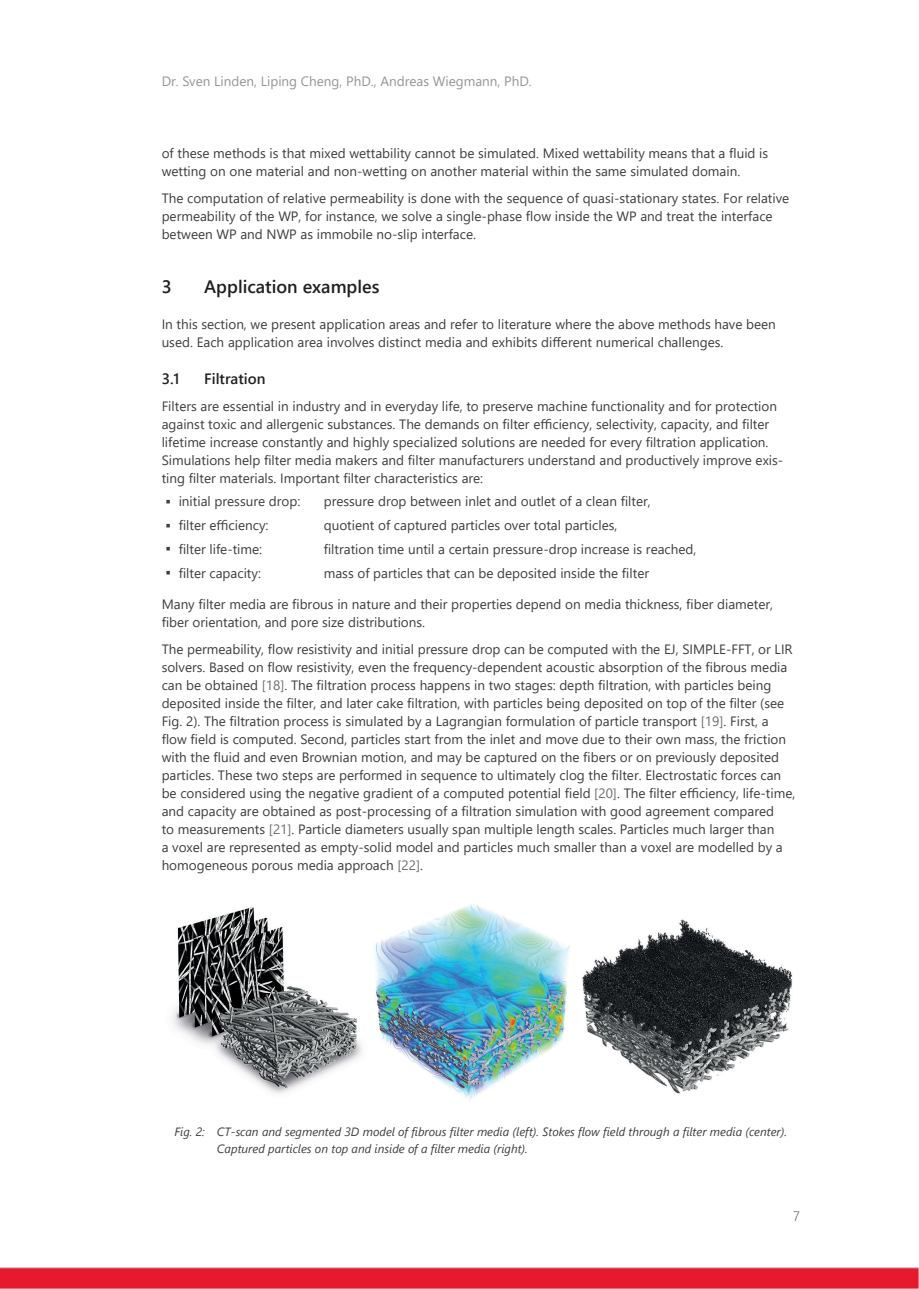
<style>
.page{position:relative;width:919px;height:1289px;background:#fff}
.page>*{position:absolute;margin:0;border:0;box-sizing:border-box;transform-origin:0 0}
.t1{font:600 18px "Segoe UI";color:#231f20}
.t2{font:600 15px "Segoe UI";color:#231f20}
.t3{font:13.5px/18px "Segoe UI";color:#3e3e3f}
.t4{font:13.5px "Segoe UI";color:#939598}
.t5{font:300 13.5px "Segoe UI";color:#3e3e3f}
.t6{font:italic 12px/16.5px "Segoe UI";color:#3e3e3f}
.s1{color:#6c6d70}
</style>
<div class="page">
<svg style="left:0;top:1267px;width:918px;height:21px"></svg>
<img style="left:173px;top:904px;width:620px;height:196px">
<p class="t4" style="left:162px;top:69px;width:371px">Dr. Sven Linden, Liping Cheng, PhD., Andreas Wiegmann, PhD.</p>
<p class="t3" style="left:162px;top:143px;width:608px">of these methods is that mixed wettability cannot be simulated. Mixed wettability means that a fluid is wetting on one material and non-wetting on another material within the same simulated domain.</p>
<p class="t3" style="left:162px;top:188px;width:629px">The computation of relative permeability is done with the sequence of quasi-stationary states. For relative permeability of the WP, for instance, we solve a single-phase flow inside the WP and treat the interface between WP and NWP as immobile no-slip interface.</p>
<h1 class="t1" style="left:162px;top:270px;width:11px">3</h1>
<h1 class="t1" style="left:204px;top:270px;width:177px">Application examples</h1>
<p class="t3" style="left:162px;top:314px;width:615px">In this section, we present application areas and refer to literature where the above methods have been used. Each application area involves distinct media and exhibits different numerical challenges.</p>
<p class="t2" style="left:162px;top:364px;width:19px">3.1</p>
<p class="t2" style="left:204px;top:364px;width:63px">Filtration</p>
<p class="t3" style="left:162px;top:395px;width:623px">Filters are essential in industry and in everyday life, to preserve machine functionality and for protection against toxic and allergenic substances. The demands on filter efficiency, selectivity, capacity, and filter lifetime increase constantly and highly specialized solutions are needed for every filtration application.<br>Simulations help filter media makers and filter manufacturers understand and productively improve exis&shy;ting filter materials. Important filter characteristics are:</p>
<p class="t3" style="left:179px;top:491px;width:123px">initial pressure drop:</p>
<p class="t3" style="left:324px;top:491px;width:328px">pressure drop between inlet and outlet of a clean filter,</p>
<p class="t3" style="left:179px;top:515px;width:91px">filter efficiency:</p>
<p class="t3" style="left:324px;top:515px;width:295px">quotient of captured particles over total particles,</p>
<p class="t3" style="left:179px;top:539px;width:85px">filter life-time:</p>
<p class="t3" style="left:324px;top:539px;width:374px">filtration time until a certain pressure-drop increase is reached,</p>
<p class="t3" style="left:179px;top:562px;width:84px">filter capacity:</p>
<p class="t3" style="left:324px;top:562px;width:327px">mass of particles that can be deposited inside the filter</p>
<p class="t3" style="left:162px;top:593px;width:613px">Many filter media are fibrous in nature and their properties depend on media thickness, fiber diameter, fiber orientation, and pore size distributions.</p>
<p class="t3" style="left:162px;top:638px;width:635px">The permeability, flow resistivity and initial pressure drop can be computed with the EJ, SIMPLE-FFT, or LIR solvers. Based on flow resistivity, even the frequency-dependent acoustic absorption of the fibrous media can be obtained <span class="s1">[18]</span>. The filtration process happens in two stages: depth filtration, with particles being deposited inside the filter, and later cake filtration, with particles being deposited on top of the filter (see Fig. 2). The filtration process is simulated by a Lagrangian formulation of particle transport <span class="s1">[19]</span>. First, a flow field is computed. Second, particles start from the inlet and move due to their own mass, the friction with the fluid and even Brownian motion, and may be captured on the fibers or on previously deposited particles. These two steps are performed in sequence to ultimately clog the filter. Electrostatic forces can be considered using the negative gradient of a computed potential field <span class="s1">[20]</span>. The filter efficiency, life-time, and capacity are obtained as post-processing of a filtration simulation with good agreement compared<br>to measurements <span class="s1">[21]</span>. Particle diameters usually span multiple length scales. Particles much larger than<br>a voxel are represented as empty-solid model and particles much smaller than a voxel are modelled by a homogeneous porous media approach <span class="s1">[22]</span>.</p>
<p class="t6" style="left:217px;top:1121px;width:571px;text-indent:-43px">Fig. 2: CT-scan and segmented 3D model of fibrous filter media (left). Stokes flow field through a filter media (center).<br>Captured particles on top and inside of a filter media (right).</p>
<p class="t5" style="left:793px;top:1203px;width:8px">7</p>
</div>
